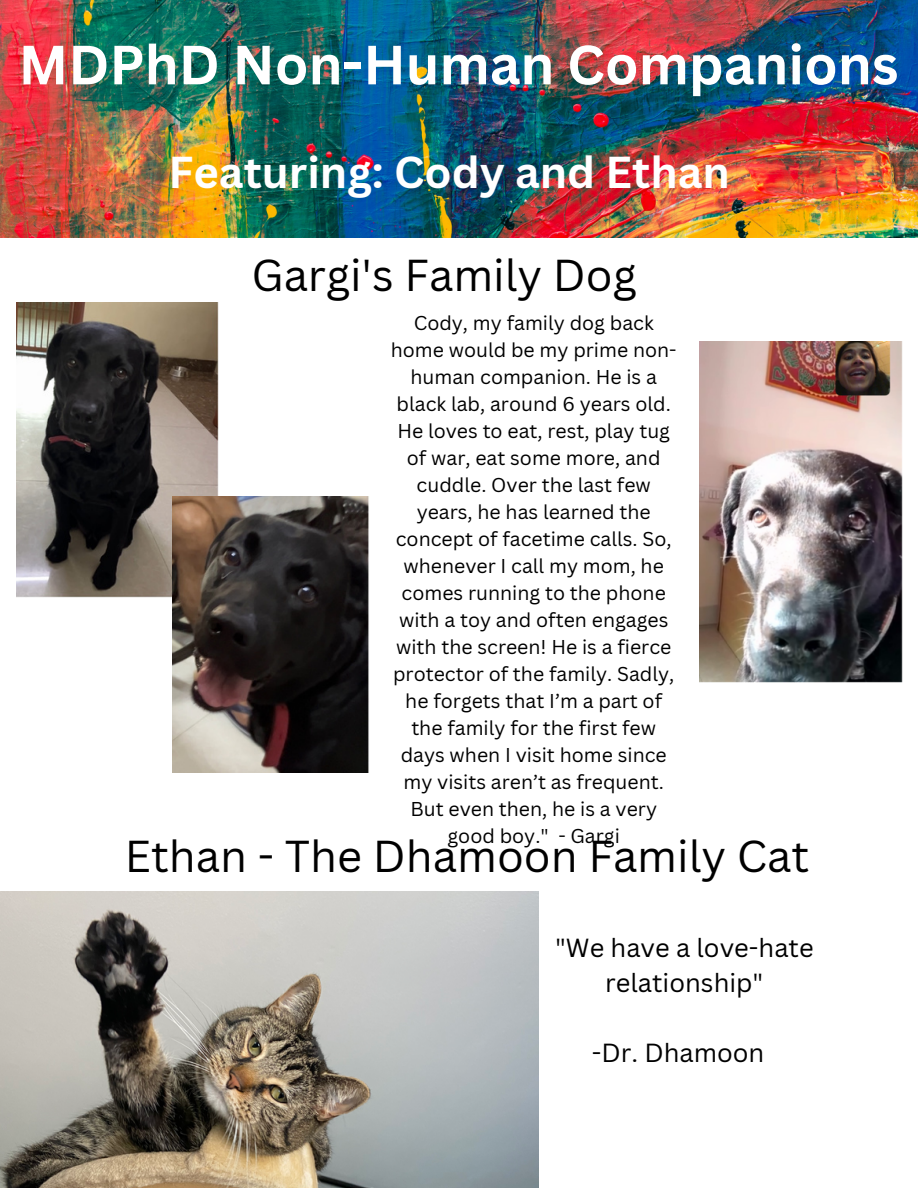
<style>
.page{position:relative;width:918px;height:1188px;background:#fff}
.page>*{position:absolute;margin:0;border:0;box-sizing:border-box;transform-origin:0 0}
.t1{font:700 54px "Canva Sans";color:#fff}
.t2{font:43.5px "Canva Sans";color:#000}
.t3{font:700 43.5px "Canva Sans";color:#fff}
.t4{font:25.5px/34.8px "Canva Sans";color:#000;text-align:center}
.t5{font:19.5px/27px "Canva Sans";color:#000;text-align:center}
</style>
<div class="page">
<img style="left:0;top:0;width:918px;height:237px">
<img style="left:699px;top:342px;width:204px;height:341px">
<img style="left:17px;top:302px;width:201px;height:295px">
<img style="left:172px;top:497px;width:197px;height:276px">
<img style="left:0;top:892px;width:538px;height:296px">
<h1 class="t1" style="left:19px;top:27px;width:882px">MDPhD Non-Human Companions</h1>
<h2 class="t3" style="left:168px;top:142px;width:563px">Featuring: Cody and Ethan</h2>
<h2 class="t2" style="left:251px;top:244px;width:387px">Gargi's Family Dog</h2>
<p class="t5" style="left:391px;top:309px;width:287px">Cody, my family dog back home would be my prime non&shy;human companion. He is a black lab, around 6 years old.<br>He loves to eat, rest, play tug of war, eat some more, and cuddle. Over the last few years, he has learned the concept of facetime calls. So, whenever I call my mom, he comes running to the phone with a toy and often engages with the screen! He is a fierce protector of the family. Sadly, he forgets that I’m a part of the family for the first few days when I visit home since my visits aren’t as frequent.<br>But even then, he is a very good boy." - Gargi</p>
<h2 class="t2" style="left:125px;top:826px;width:686px">Ethan - The Dhamoon Family Cat</h2>
<h3 class="t4" style="left:555px;top:930px;width:260px">"We have a love-hate relationship"</h3>
<h3 class="t4" style="left:592px;top:1034px;width:174px">-Dr. Dhamoon</h3>
</div>
